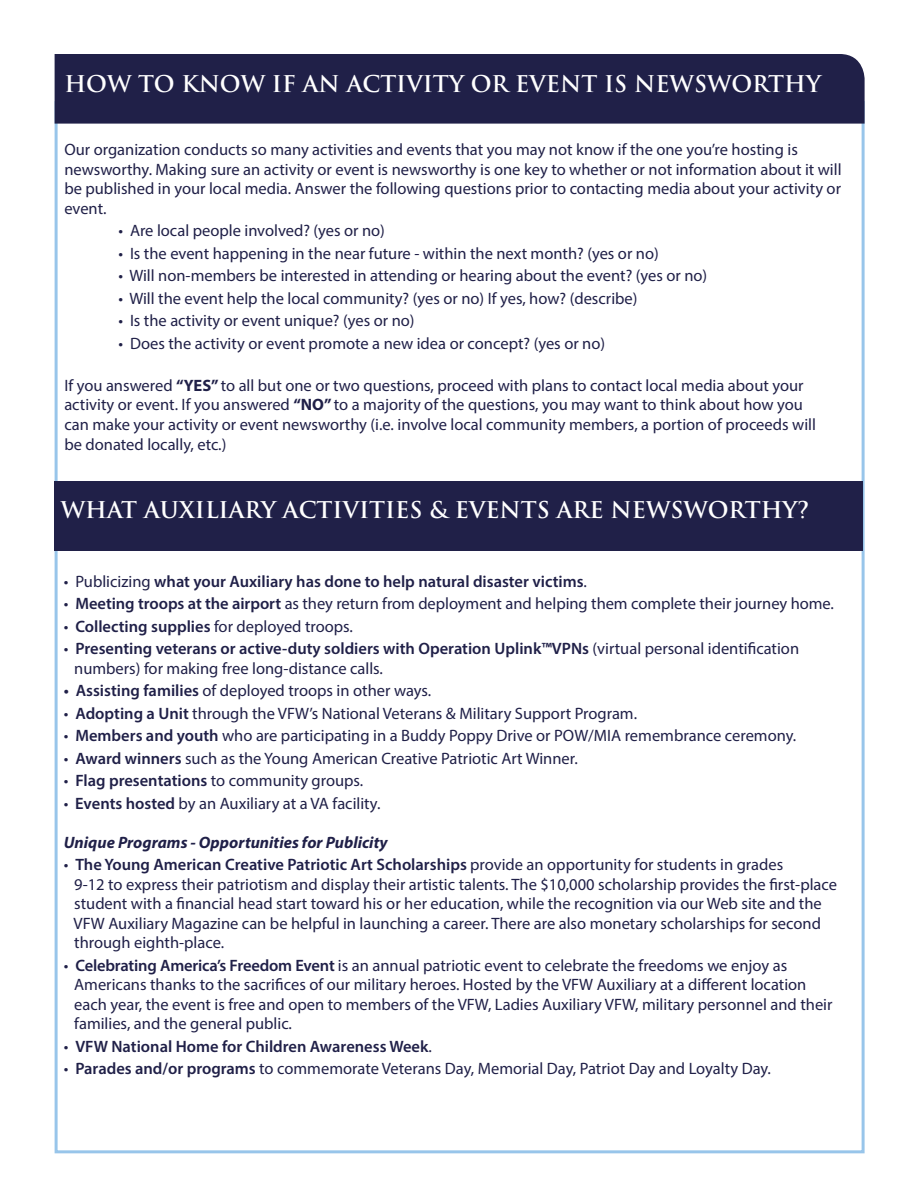
<style>
.page{position:relative;width:918px;height:1188px;background:#fff}
.page>*{position:absolute;margin:0;border:0;box-sizing:border-box;transform-origin:0 0}
.t1{font:700 22.5px "Trajan Pro";color:#fff}
.t2{font:16.5px/19.5px "Myriad Pro";color:#202048}
.t3{font:600 16.5px "Myriad Pro";color:#202048}
.t4{font:italic 700 16.5px "Myriad Pro";color:#202048}
.s1{font-weight:700}
.s2{font-weight:400}
.s3{font-weight:600}
</style>
<div class="page">
<div style="left:55px;top:54px;width:810px;height:70px;background:#202048"></div>
<div style="left:54px;top:482px;width:809px;height:69px;background:#202048"></div>
<h1 class="t1" style="left:65px;top:70px;width:758px">HOW TO KNOW IF AN ACTIVITY OR EVENT IS NEWSWORTHY</h1>
<p class="t2" style="left:64px;top:140px;width:779px">Our organization conducts so many activities and events that you may not know if the one you’re hosting is newsworthy. Making sure an activity or event is newsworthy is one key to whether or not information about it will be published in your local media. Answer the following questions prior to contacting media about your activity or event.</p>
<p class="t2" style="left:118px;top:221px;width:268px">• Are local people involved? (yes or no)</p>
<p class="t2" style="left:118px;top:243px;width:542px">• Is the event happening in the near future - within the next month? (yes or no)</p>
<p class="t2" style="left:118px;top:266px;width:590px">• Will non-members be interested in attending or hearing about the event? (yes or no)</p>
<p class="t2" style="left:118px;top:288px;width:521px">• Will the event help the local community? (yes or no) If yes, how? (describe)</p>
<p class="t2" style="left:118px;top:311px;width:298px">• Is the activity or event unique? (yes or no)</p>
<p class="t2" style="left:118px;top:333px;width:488px">• Does the activity or event promote a new idea or concept? (yes or no)</p>
<p class="t2" style="left:64px;top:375px;width:753px">If you answered <span class="s1">“YES”</span> to all but one or two questions, proceed with plans to contact local media about your activity or event. If you answered <span class="s1">“NO”</span> to a majority of the questions, you may want to think about how you can make your activity or event newsworthy (i.e. involve local community members, a portion of proceeds will be donated locally, etc.)</p>
<h1 class="t1" style="left:61px;top:495px;width:750px">WHAT AUXILIARY ACTIVITIES &amp; EVENTS ARE NEWSWORTHY?</h1>
<p class="t3" style="left:64px;top:571px;width:525px"><span class="s2">• Publicizing</span> what your Auxiliary has done to help natural disaster victims<span class="s2">.</span></p>
<p class="t2" style="left:64px;top:594px;width:772px">• <span class="s3">Meeting troops at the airport</span> as they return from deployment and helping them complete their journey home.</p>
<p class="t2" style="left:64px;top:616px;width:291px">• <span class="s3">Collecting supplies</span> for deployed troops.</p>
<p class="t2" style="left:74px;top:639px;width:726px;text-indent:-10px">• <span class="s3">Presenting veterans or active-duty soldiers with Operation Uplink™VPNs</span> (virtual personal identification numbers) for making free long-distance calls.</p>
<p class="t2" style="left:64px;top:681px;width:369px"><span class="s3">• Assisting families</span> of deployed troops in other ways.</p>
<p class="t2" style="left:64px;top:703px;width:575px">• <span class="s3">Adopting a Unit</span> through the VFW’s National Veterans &amp; Military Support Program.</p>
<p class="t2" style="left:64px;top:726px;width:734px">• <span class="s3">Members and youth</span> who are participating in a Buddy Poppy Drive or POW/MIA remembrance ceremony.</p>
<p class="t2" style="left:64px;top:748px;width:516px">• <span class="s3">Award winners</span> such as the Young American Creative Patriotic Art Winner.</p>
<p class="t2" style="left:64px;top:771px;width:301px">• <span class="s3">Flag presentations</span> to community groups.</p>
<p class="t2" style="left:64px;top:793px;width:318px">• <span class="s3">Events hosted</span> by an Auxiliary at a VA facility.</p>
<p class="t4" style="left:64px;top:832px;width:326px">Unique Programs - Opportunities for Publicity</p>
<p class="t2" style="left:74px;top:855px;width:765px;text-indent:-10px">• <span class="s3">The Young American Creative Patriotic Art Scholarships</span> provide an opportunity for students in grades<br>9-12 to express their patriotism and display their artistic talents. The $10,000 scholarship provides the first-place student with a financial head start toward his or her education, while the recognition via our Web site and the VFW Auxiliary Magazine can be helpful in launching a career. There are also monetary scholarships for second through eighth-place.</p>
<p class="t2" style="left:74px;top:955px;width:760px;text-indent:-10px">• <span class="s3">Celebrating America’s Freedom Event</span> is an annual patriotic event to celebrate the freedoms we enjoy as Americans thanks to the sacrifices of our military heroes. Hosted by the VFW Auxiliary at a different location each year, the event is free and open to members of the VFW, Ladies Auxiliary VFW, military personnel and their families, and the general public.</p>
<p class="t3" style="left:64px;top:1036px;width:370px"><span class="s2">•</span> VFW National Home for Children Awareness Week<span class="s2">.</span></p>
<p class="t2" style="left:64px;top:1059px;width:709px">• <span class="s3">Parades and/or programs</span> to commemorate Veterans Day, Memorial Day, Patriot Day and Loyalty Day.</p>
</div>
